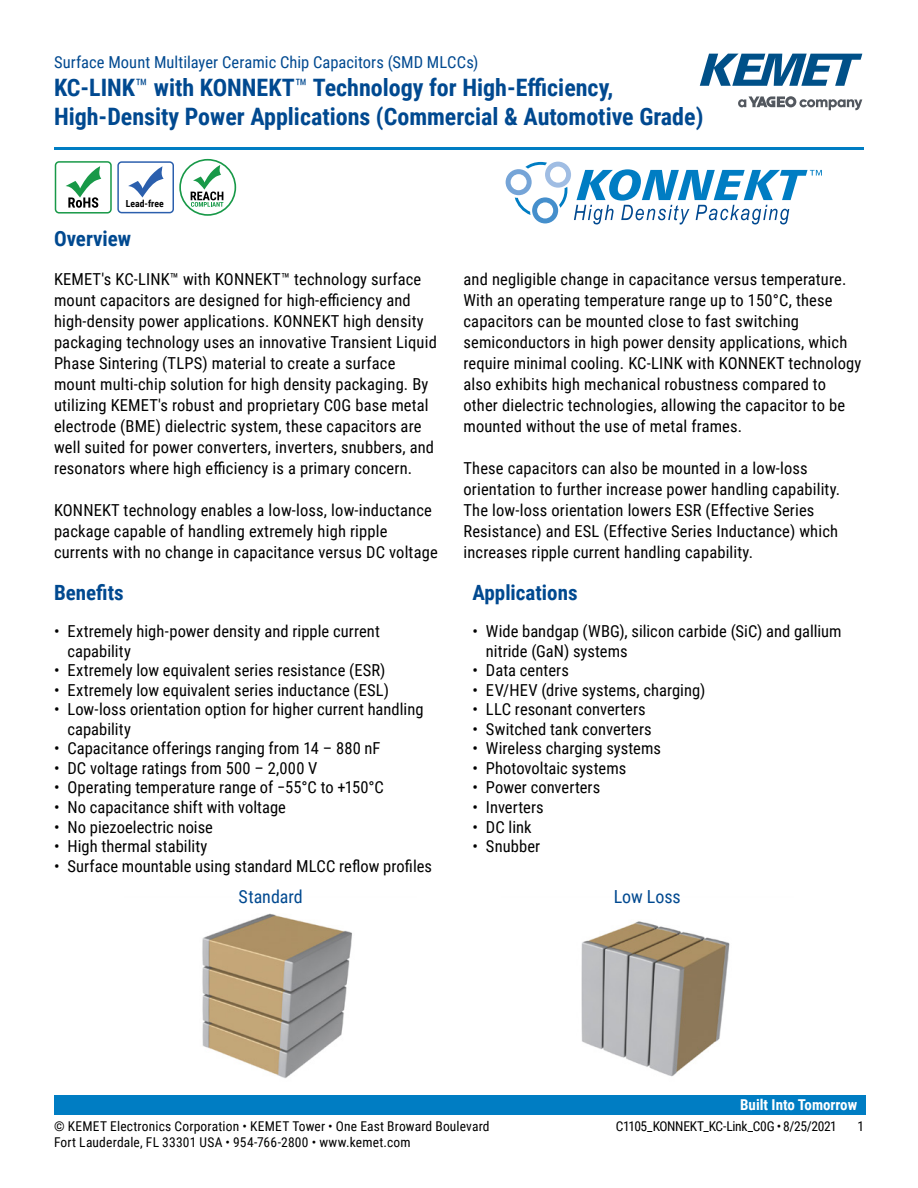
<style>
.page{position:relative;width:918px;height:1188px;background:#fff}
.page>*{position:absolute;margin:0;border:0;box-sizing:border-box;transform-origin:0 0}
.t1{font:700 24px/28.8px "Roboto Condensed";color:#004990}
.t2{font:700 21px "Roboto Condensed";color:#004990}
.t3{font:18px "Roboto Condensed";color:#004990}
.t4{font:16.5px/21px "Roboto Condensed";letter-spacing:.01em;color:#000}
.t5{font:16.5px "Roboto Condensed";letter-spacing:.005em;color:#004990}
.t6{font:700 15px "Roboto Condensed";color:#fff}
.t7{font:13.5px "Roboto Condensed";letter-spacing:.015em;color:#000}
.t8{font:13.5px "Roboto Condensed";letter-spacing:-.025em;color:#000}
.t9{font:700 9.75px "Roboto Condensed";color:#000}
.s1{font-weight:400}
</style>
<div class="page">
<svg style="left:738px;top:96px;width:124px;height:14px"></svg>
<svg style="left:700px;top:54px;width:162px;height:32px"></svg>
<hr style="left:54px;top:147px;width:810px;height:3px;background:#007dc3">
<div style="left:54px;top:1095px;width:811px;height:20px;background:#007dc3"></div>
<svg style="left:506px;top:162px;width:316px;height:63px"></svg>
<img style="left:581px;top:921px;width:149px;height:156px">
<img style="left:202px;top:913px;width:150px;height:165px">
<div style="left:55px;top:161px;width:57px;height:53px;border:2px solid #189948;border-radius:4px"></div>
<svg style="left:66px;top:166px;width:35px;height:42px"></svg>
<div style="left:117px;top:161px;width:57px;height:52px;border:1px solid #2b5fad;border-radius:4px"></div>
<svg style="left:128px;top:166px;width:36px;height:32px"></svg>
<div style="left:179px;top:159px;width:57px;height:57px;border:2px solid #189948;border-radius:50%"></div>
<svg style="left:191px;top:165px;width:32px;height:42px"></svg>
<p class="t5" style="left:54px;top:50px;width:426px">Surface Mount Multilayer Ceramic Chip Capacitors (SMD MLCCs)</p>
<h1 class="t1" style="left:54px;top:72px;width:651px">KC-LINK<span class="s1">™</span> with KONNEKT<span class="s1">™</span> Technology for High-Efficiency,<br>High-Density Power Applications (Commercial &amp; Automotive Grade)</h1>
<p class="t9" style="left:126px;top:197px;width:39px">Lead-free</p>
<p class="t2" style="left:54px;top:224px;width:79px">Overview</p>
<p class="t4" style="left:54px;top:268px;width:384px">KEMET's KC-LINK™ with KONNEKT™ technology surface mount capacitors are designed for high-efficiency and high-density power applications. KONNEKT high density packaging technology uses an innovative Transient Liquid Phase Sintering (TLPS) material to create a surface mount multi-chip solution for high density packaging. By utilizing KEMET's robust and proprietary C0G base metal electrode (BME) dielectric system, these capacitors are well suited for power converters, inverters, snubbers, and resonators where high efficiency is a primary concern.</p>
<p class="t4" style="left:54px;top:499px;width:385px">KONNEKT technology enables a low-loss, low-inductance package capable of handling extremely high ripple currents with no change in capacitance versus DC voltage</p>
<p class="t2" style="left:54px;top:578px;width:71px">Benefits</p>
<p class="t4" style="left:67px;top:621px;width:314px;line-height:19.5px;text-indent:-13px">• Extremely high-power density and ripple current capability</p>
<p class="t4" style="left:54px;top:659px;width:333px">• Extremely low equivalent series resistance (ESR)</p>
<p class="t4" style="left:54px;top:679px;width:336px">• Extremely low equivalent series inductance (ESL)</p>
<p class="t4" style="left:67px;top:699px;width:358px;line-height:19.5px;text-indent:-13px">• Low-loss orientation option for higher current handling capability</p>
<p class="t4" style="left:54px;top:738px;width:328px">• Capacitance offerings ranging from 14 – 880 nF</p>
<p class="t4" style="left:54px;top:757px;width:265px">• DC voltage ratings from 500 – 2,000 V</p>
<p class="t4" style="left:54px;top:777px;width:332px">• Operating temperature range of −55°C to +150°C</p>
<p class="t4" style="left:54px;top:796px;width:234px">• No capacitance shift with voltage</p>
<p class="t4" style="left:54px;top:816px;width:160px">• No piezoelectric noise</p>
<p class="t4" style="left:54px;top:835px;width:155px">• High thermal stability</p>
<p class="t4" style="left:54px;top:855px;width:380px">• Surface mountable using standard MLCC reflow profiles</p>
<p class="t4" style="left:463px;top:268px;width:399px">and negligible change in capacitance versus temperature.<br>With an operating temperature range up to 150°C, these capacitors can be mounted close to fast switching semiconductors in high power density applications, which require minimal cooling. KC-LINK with KONNEKT technology also exhibits high mechanical robustness compared to other dielectric technologies, allowing the capacitor to be mounted without the use of metal frames.</p>
<p class="t4" style="left:463px;top:457px;width:378px">These capacitors can also be mounted in a low-loss orientation to further increase power handling capability.<br>The low-loss orientation lowers ESR (Effective Series Resistance) and ESL (Effective Series Inductance) which increases ripple current handling capability.</p>
<p class="t2" style="left:472px;top:578px;width:107px">Applications</p>
<p class="t4" style="left:486px;top:621px;width:357px;line-height:19.5px;text-indent:-13px">• Wide bandgap (WBG), silicon carbide (SiC) and gallium nitride (GaN) systems</p>
<p class="t4" style="left:472px;top:659px;width:98px">• Data centers</p>
<p class="t4" style="left:472px;top:679px;width:234px">• EV/HEV (drive systems, charging)</p>
<p class="t4" style="left:472px;top:699px;width:175px">• LLC resonant converters</p>
<p class="t4" style="left:472px;top:718px;width:181px">• Switched tank converters</p>
<p class="t4" style="left:472px;top:738px;width:190px">• Wireless charging systems</p>
<p class="t4" style="left:472px;top:757px;width:155px">• Photovoltaic systems</p>
<p class="t4" style="left:472px;top:777px;width:129px">• Power converters</p>
<p class="t4" style="left:472px;top:796px;width:73px">• Inverters</p>
<p class="t4" style="left:472px;top:816px;width:61px">• DC link</p>
<p class="t4" style="left:472px;top:835px;width:69px">• Snubber</p>
<p class="t3" style="left:239px;top:884px;width:66px">Standard</p>
<p class="t3" style="left:614px;top:884px;width:69px">Low Loss</p>
<p class="t6" style="left:740px;top:1094px;width:119px">Built Into Tomorrow</p>
<p class="t7" style="left:54px;top:1116px;width:437px">© KEMET Electronics Corporation • KEMET Tower • One East Broward Boulevard</p>
<p class="t8" style="left:616px;top:1116px;width:223px">C1105_KONNEKT_KC-Link_C0G • 8/25/2021</p>
<p class="t7" style="left:857px;top:1116px;width:8px">1</p>
<p class="t7" style="left:54px;top:1133px;width:358px">Fort Lauderdale, FL 33301 USA • 954-766-2800 • www.kemet.com</p>
</div>
